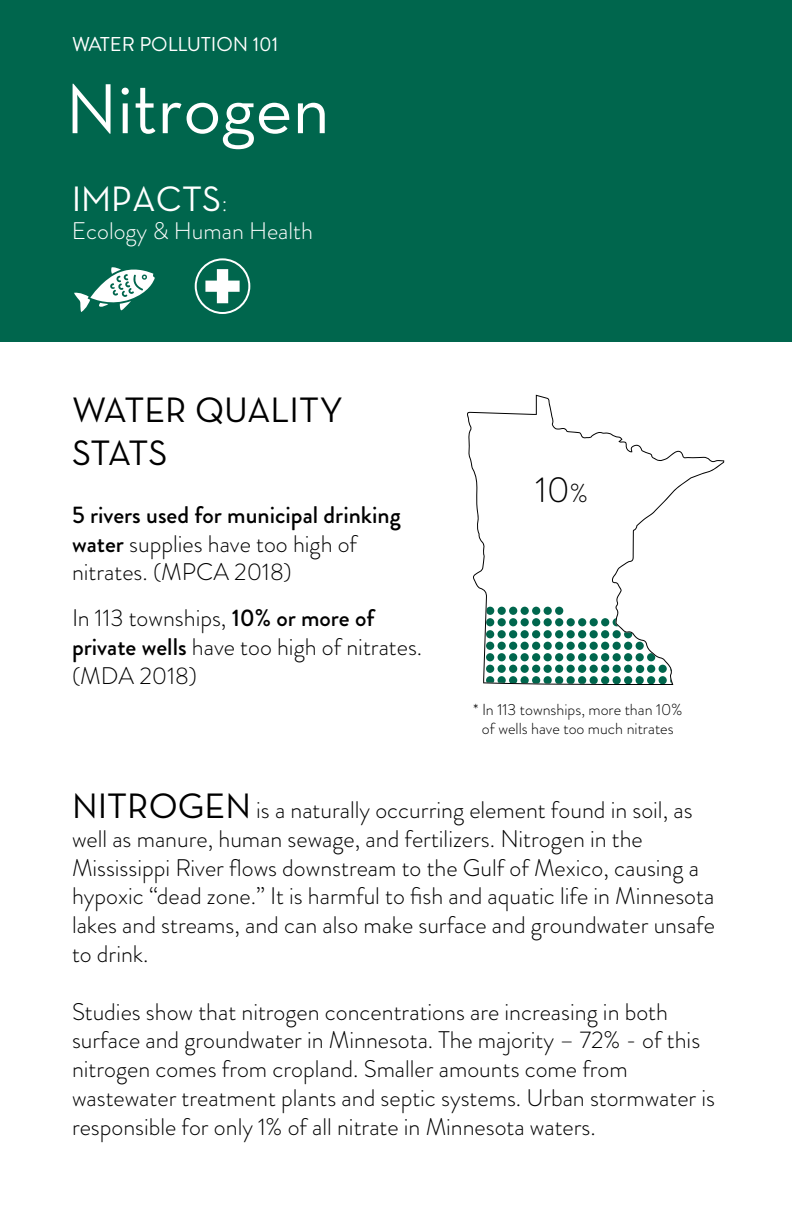
<style>
.page{position:relative;width:792px;height:1224px;background:#fff}
.page>*{position:absolute;margin:0;border:0;box-sizing:border-box;transform-origin:0 0}
.t1{font:72px "Neutra Text";color:#fff}
.t2{font:36px/43.2px "Neutra Text";color:#000}
.t3{font:36px "Neutra Text";color:#fff}
.t4{font:300 36px "Brandon Grotesque";color:#000}
.t5{font:300 24px/28.8px "Brandon Grotesque";color:#000}
.t6{font:300 24px "Brandon Grotesque";color:#fff}
.t7{font:20px "Brandon Grotesque";color:#fff}
.t8{font:300 16px/19.2px "Brandon Grotesque";color:#000;text-align:center}
.s1{font-family:"Brandon Grotesque";font-weight:300;font-size:24px}
.s2{font-weight:500}
.s3{font-size:26px}
.s4{font-family:"Neutra Text";font-weight:400;font-size:36px}
</style>
<div class="page">
<div style="left:0;top:0;width:792px;height:342px;background:#00664d"></div>
<svg style="left:74px;top:267px;width:81px;height:45px"></svg>
<svg style="left:195px;top:258px;width:55px;height:56px"></svg>
<svg style="left:467px;top:395px;width:257px;height:290px"></svg>
<p class="t7" style="left:72px;top:30px;width:208px">WATER POLLUTION 101</p>
<h1 class="t1" style="left:66px;top:65px;width:265px">Nitrogen</h1>
<h2 class="t3" style="left:72px;top:177px;width:157px">IMPACTS<span class="s1">:</span></h2>
<p class="t6" style="left:72px;top:215px;width:243px">Ecology &amp; Human Health</p>
<h2 class="t2" style="left:72px;top:388px;width:273px">WATER QUALITY<br>STATS</h2>
<p class="t5" style="left:72px;top:500px;width:330px"><span class="s2">5 rivers used for municipal drinking water</span> supplies have too high of nitrates. (MPCA 2018)</p>
<p class="t5" style="left:72px;top:603px;width:352px">In 113 townships, <span class="s2">10% or more of private wells</span> have too high of nitrates. (MDA 2018)</p>
<h2 class="t4" style="left:535px;top:465px;width:54px">10<span class="s3">%</span></h2>
<p class="t8" style="left:473px;top:700px;width:211px">* In 113 townships, more than 10% of wells have too much nitrates</p>
<p class="t5" style="left:72px;top:795px;width:645px"><span class="s4">NITROGEN</span> is a naturally occurring element found in soil, as well as manure, human sewage, and fertilizers. Nitrogen in the Mississippi River flows downstream to the Gulf of Mexico, causing a hypoxic “dead zone.” It is harmful to fish and aquatic life in Minnesota lakes and streams, and can also make surface and groundwater unsafe to drink.</p>
<p class="t5" style="left:72px;top:997px;width:645px">Studies show that nitrogen concentrations are increasing in both surface and groundwater in Minnesota. The majority – 72% - of this nitrogen comes from cropland. Smaller amounts come from wastewater treatment plants and septic systems. Urban stormwater is responsible for only 1% of all nitrate in Minnesota waters.</p>
</div>
